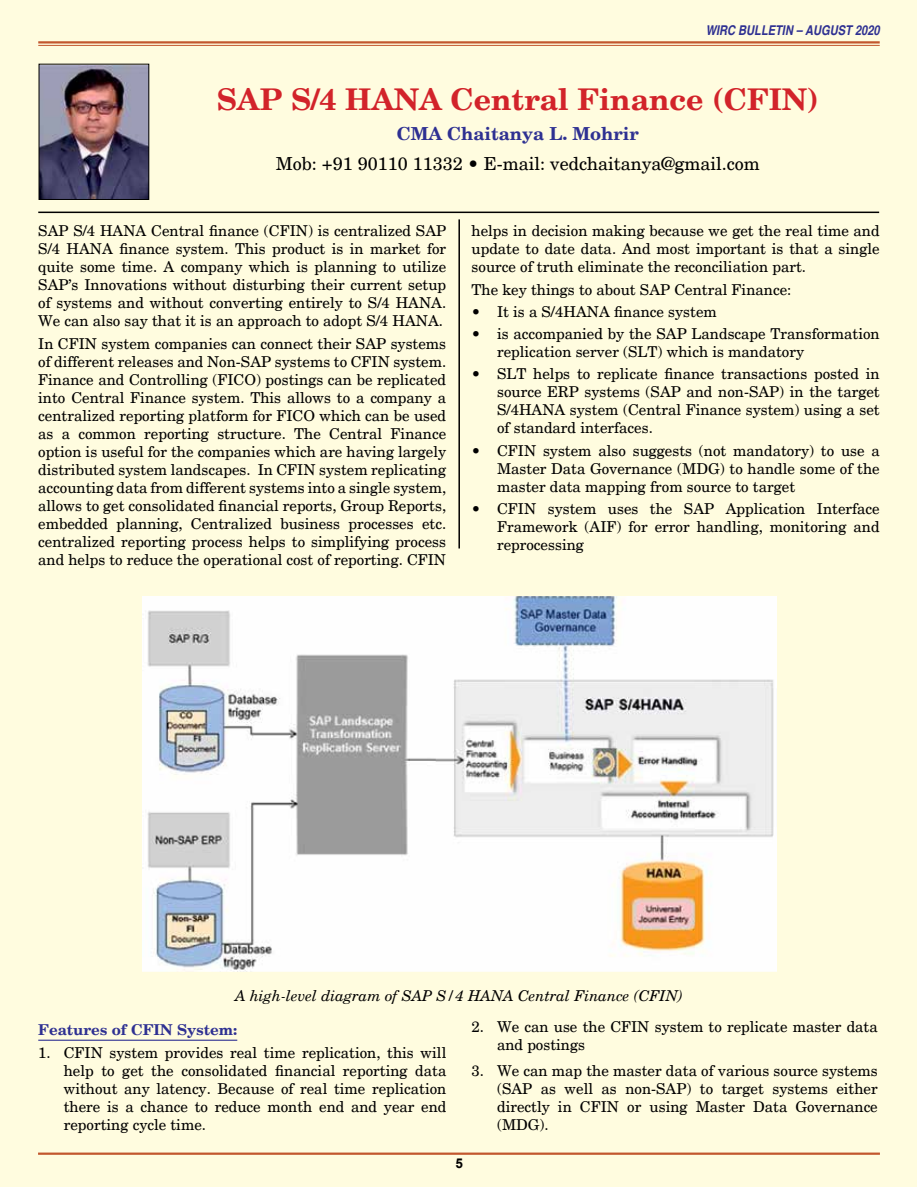
<style>
.page{position:relative;width:918px;height:1188px;background:#fff}
.page>*{position:absolute;margin:0;border:0;box-sizing:border-box;transform-origin:0 0}
.t1{font:700 30px "New Century Schlbk";color:#d2232a}
.t2{font:18px "New Century Schlbk";color:#000}
.t3{font:700 18px "New Century Schlbk";color:#2e3092}
.t4{font:15px/18px "New Century Schlbk";color:#000;text-align:justify}
.t5{font:italic 15px "New Century Schlbk";color:#000}
.t6{font:700 15px "New Century Schlbk";color:#2e3092}
.t7{font:italic 700 condensed 13.5px "Helvetica";color:#2e3092}
.t8{font:700 13.5px "Helvetica";color:#000}
</style>
<div class="page">
<div style="left:1px;top:1px;width:916px;height:1186px;background:#fffcdf"></div>
<hr style="left:38px;top:1153px;width:842px;height:2px;background:#c2572e">
<hr style="left:38px;top:41px;width:842px;height:3px;background:#c2572e">
<hr style="left:38px;top:45px;width:842px;height:1px;background:#c2572e">
<img style="left:41px;top:66px;width:106px;height:132px">
<div style="left:39px;top:64px;width:110px;height:136px;border:1px solid #000"></div>
<hr style="left:38px;top:212px;width:841px;height:1px;background:#000">
<hr style="left:458px;top:219px;width:2px;height:330px;background:#000">
<img style="left:142px;top:596px;width:634px;height:375px">
<hr style="left:38px;top:1040px;width:199px;height:1px;background:#2e3092">
<p class="t7" style="left:706px;top:22px;width:176px">WIRC BULLETIN – AUGUST 2020</p>
<h1 class="t1" style="left:217px;top:80px;width:603px">SAP S/4 HANA Central Finance (CFIN)</h1>
<p class="t3" style="left:397px;top:122px;width:244px">CMA Chaitanya L. Mohrir</p>
<p class="t2" style="left:276px;top:153px;width:485px">Mob: +91 90110 11332 • E-mail: vedchaitanya@gmail.com</p>
<p class="t4" style="left:38px;top:222px;width:410px">SAP S/4 HANA Central finance (CFIN) is centralized SAP S/4 HANA finance system. This product is in market for quite some time. A company which is planning to utilize SAP’s Innovations without disturbing their current setup of systems and without converting entirely to S/4 HANA.<br>We can also say that it is an approach to adopt S/4 HANA.</p>
<p class="t4" style="left:38px;top:335px;width:410px">In CFIN system companies can connect their SAP systems of different releases and Non-SAP systems to CFIN system.<br>Finance and Controlling (FICO) postings can be replicated into Central Finance system. This allows to a company a centralized reporting platform for FICO which can be used as a common reporting structure. The Central Finance option is useful for the companies which are having largely distributed system landscapes. In CFIN system replicating accounting data from different systems into a single system, allows to get consolidated financial reports, Group Reports, embedded planning, Centralized business processes etc. centralized reporting process helps to simplifying process and helps to reduce the operational cost of reporting. CFIN</p>
<p class="t4" style="left:472px;top:222px;width:410px">helps in decision making because we get the real time and update to date data. And most important is that a single source of truth eliminate the reconciliation part.</p>
<p class="t4" style="left:472px;top:281px;width:321px">The key things to about SAP Central Finance:</p>
<p class="t4" style="left:472px;top:303px;width:247px">• It is a S/4HANA finance system</p>
<p class="t4" style="left:497px;top:325px;width:384px;text-indent:-26px">• is accompanied by the SAP Landscape Transformation replication server (SLT) which is mandatory</p>
<p class="t4" style="left:497px;top:365px;width:384px;text-indent:-25px">• SLT helps to replicate finance transactions posted in source ERP systems (SAP and non-SAP) in the target S/4HANA system (Central Finance system) using a set of standard interfaces.</p>
<p class="t4" style="left:497px;top:442px;width:384px;text-indent:-26px">• CFIN system also suggests (not mandatory) to use a Master Data Governance (MDG) to handle some of the master data mapping from source to target</p>
<p class="t4" style="left:497px;top:500px;width:384px;text-indent:-25px">• CFIN system uses the SAP Application Interface Framework (AIF) for error handling, monitoring and reprocessing</p>
<p class="t5" style="left:235px;top:987px;width:449px">A high-level diagram of SAP S/4 HANA Central Finance (CFIN)</p>
<p class="t6" style="left:38px;top:1021px;width:201px">Features of CFIN System:</p>
<p class="t4" style="left:64px;top:1043px;width:384px;text-indent:-25px">1. CFIN system provides real time replication, this will help to get the consolidated financial reporting data without any latency. Because of real time replication there is a chance to reduce month end and year end reporting cycle time.</p>
<p class="t4" style="left:497px;top:1017px;width:382px;text-indent:-26px">2. We can use the CFIN system to replicate master data and postings</p>
<p class="t4" style="left:497px;top:1062px;width:382px;text-indent:-26px">3. We can map the master data of various source systems (SAP as well as non-SAP) to target systems either directly in CFIN or using Master Data Governance (MDG).</p>
<p class="t8" style="left:455px;top:1154px;width:9px">5</p>
</div>
